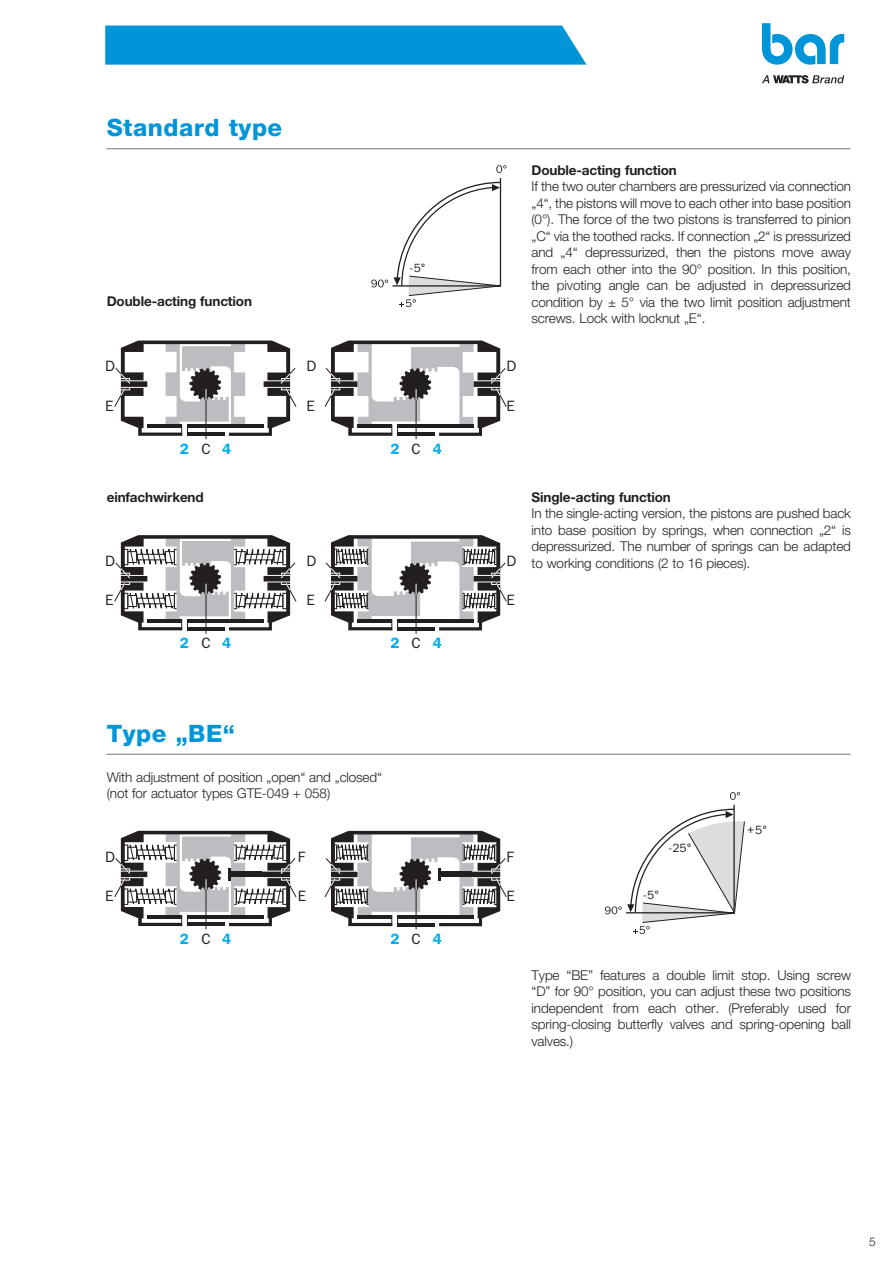
<style>
.page{position:relative;width:893px;height:1263px;background:#fff}
.page>*{position:absolute;margin:0;border:0;box-sizing:border-box;transform-origin:0 0}
.t1{font:800 24px "Helvetica Neue LT Std";letter-spacing:.02em;color:#0095d9}
.t2{font:15px "Franklin Gothic";color:#231f20}
.t3{font:600 15px "Franklin Gothic";color:#00aeef}
.t4{font:300 13.5px/16.5px "Helvetica Neue LT Std";letter-spacing:-.01em;color:#231f20;text-align:justify}
.t5{font:700 13.5px "Helvetica Neue LT Std";letter-spacing:-.01em;color:#231f20}
.t6{font:12.3px "Franklin Gothic";color:#231f20}
.t7{font:300 12px "Helvetica Neue LT Std";color:#231f20}
.s1{font-weight:400;color:#231f20}
</style>
<div class="page">
<div style="left:105px;top:26px;width:481px;height:39px;background:#0095d9"></div>
<svg style="left:762px;top:23px;width:82px;height:42px"></svg>
<svg style="left:762px;top:75px;width:82px;height:8px"></svg>
<hr style="left:106px;top:148px;width:744px;height:1px;background:#757679">
<hr style="left:106px;top:754px;width:744px;height:1px;background:#757679">
<svg style="left:371px;top:165px;width:135px;height:142px"></svg>
<hr style="left:206px;top:389px;width:1px;height:50px;background:#231f20">
<hr style="left:416px;top:389px;width:1px;height:50px;background:#231f20">
<svg style="left:114px;top:340px;width:183px;height:96px"></svg>
<svg style="left:324px;top:340px;width:183px;height:96px"></svg>
<hr style="left:206px;top:584px;width:1px;height:50px;background:#231f20">
<hr style="left:416px;top:584px;width:1px;height:50px;background:#231f20">
<svg style="left:114px;top:535px;width:183px;height:95px"></svg>
<svg style="left:324px;top:535px;width:183px;height:95px"></svg>
<hr style="left:206px;top:879px;width:1px;height:50px;background:#231f20">
<hr style="left:416px;top:879px;width:1px;height:50px;background:#231f20">
<svg style="left:114px;top:831px;width:183px;height:95px"></svg>
<svg style="left:324px;top:831px;width:183px;height:95px"></svg>
<svg style="left:605px;top:792px;width:140px;height:142px"></svg>
<h1 class="t1" style="left:107px;top:113px;width:177px">Standard type</h1>
<p class="t5" style="left:107px;top:293px;width:147px">Double-acting function</p>
<p class="t6" style="left:410px;top:260px;width:18px">-5°</p>
<p class="t2" style="left:105px;top:358px;width:11px">D</p>
<p class="t2" style="left:306px;top:358px;width:11px">D</p>
<p class="t2" style="left:506px;top:358px;width:11px">D</p>
<p class="t2" style="left:105px;top:397px;width:10px">E</p>
<p class="t2" style="left:306px;top:397px;width:10px">E</p>
<p class="t2" style="left:506px;top:397px;width:10px">E</p>
<p class="t3" style="left:222px;top:440px;width:10px">4</p>
<p class="t3" style="left:390px;top:440px;width:10px">2</p>
<p class="t3" style="left:433px;top:440px;width:10px">4</p>
<p class="t3" style="left:180px;top:440px;width:32px">2 <span class="s1">C</span></p>
<p class="t2" style="left:412px;top:440px;width:11px">C</p>
<p class="t5" style="left:107px;top:489px;width:98px">einfachwirkend</p>
<p class="t2" style="left:105px;top:552px;width:11px">D</p>
<p class="t2" style="left:306px;top:552px;width:11px">D</p>
<p class="t2" style="left:506px;top:552px;width:11px">D</p>
<p class="t2" style="left:105px;top:591px;width:10px">E</p>
<p class="t2" style="left:306px;top:591px;width:10px">E</p>
<p class="t2" style="left:506px;top:591px;width:10px">E</p>
<p class="t3" style="left:222px;top:634px;width:10px">4</p>
<p class="t3" style="left:390px;top:634px;width:10px">2</p>
<p class="t3" style="left:433px;top:634px;width:10px">4</p>
<p class="t3" style="left:180px;top:634px;width:32px">2 <span class="s1">C</span></p>
<p class="t2" style="left:412px;top:635px;width:11px">C</p>
<p class="t5" style="left:531px;top:162px;width:147px">Double-acting function</p>
<p class="t4" style="left:531px;top:178px;width:321px">If the two outer chambers are pressurized via connection „4“, the pistons will move to each other into base position (0°). The force of the two pistons is transferred to pinion „C“ via the toothed racks. If connection „2“ is pressurized and „4“ depressurized, then the pistons move away from each other into the 90° position. In this position, the pivoting angle can be adjusted in depressurized condition by ± 5° via the two limit position adjustment screws. Lock with locknut „E“.</p>
<p class="t5" style="left:531px;top:488px;width:141px">Single-acting function</p>
<p class="t4" style="left:531px;top:505px;width:321px">In the single-acting version, the pistons are pushed back into base position by springs, when connection „2“ is depressurized. The number of springs can be adapted to working conditions (2 to 16 pieces).</p>
<h1 class="t1" style="left:107px;top:719px;width:130px">Type „BE“</h1>
<p class="t4" style="left:107px;top:768px;width:277px">With adjustment of position „open“ and „closed“ (not for actuator types GTE-049 + 058)</p>
<p class="t2" style="left:105px;top:848px;width:11px">D</p>
<p class="t2" style="left:298px;top:848px;width:9px">F</p>
<p class="t2" style="left:506px;top:848px;width:9px">F</p>
<p class="t2" style="left:105px;top:887px;width:10px">E</p>
<p class="t2" style="left:298px;top:887px;width:10px">E</p>
<p class="t2" style="left:506px;top:887px;width:10px">E</p>
<p class="t3" style="left:222px;top:930px;width:10px">4</p>
<p class="t3" style="left:390px;top:930px;width:10px">2</p>
<p class="t3" style="left:433px;top:930px;width:10px">4</p>
<p class="t3" style="left:180px;top:930px;width:32px">2 <span class="s1">C</span></p>
<p class="t2" style="left:412px;top:930px;width:11px">C</p>
<p class="t6" style="left:669px;top:840px;width:26px">-25°</p>
<p class="t6" style="left:644px;top:887px;width:18px">-5°</p>
<p class="t6" style="left:747px;top:822px;width:23px">+ 5°</p>
<p class="t4" style="left:531px;top:966px;width:321px">Type “BE” features a double limit stop. Using screw “D” for 90° position, you can adjust these two positions independent from each other. (Preferably used for spring-closing butterfly valves and spring-opening ball valves.)</p>
<p class="t7" style="left:869px;top:1234px;width:8px">5</p>
</div>
